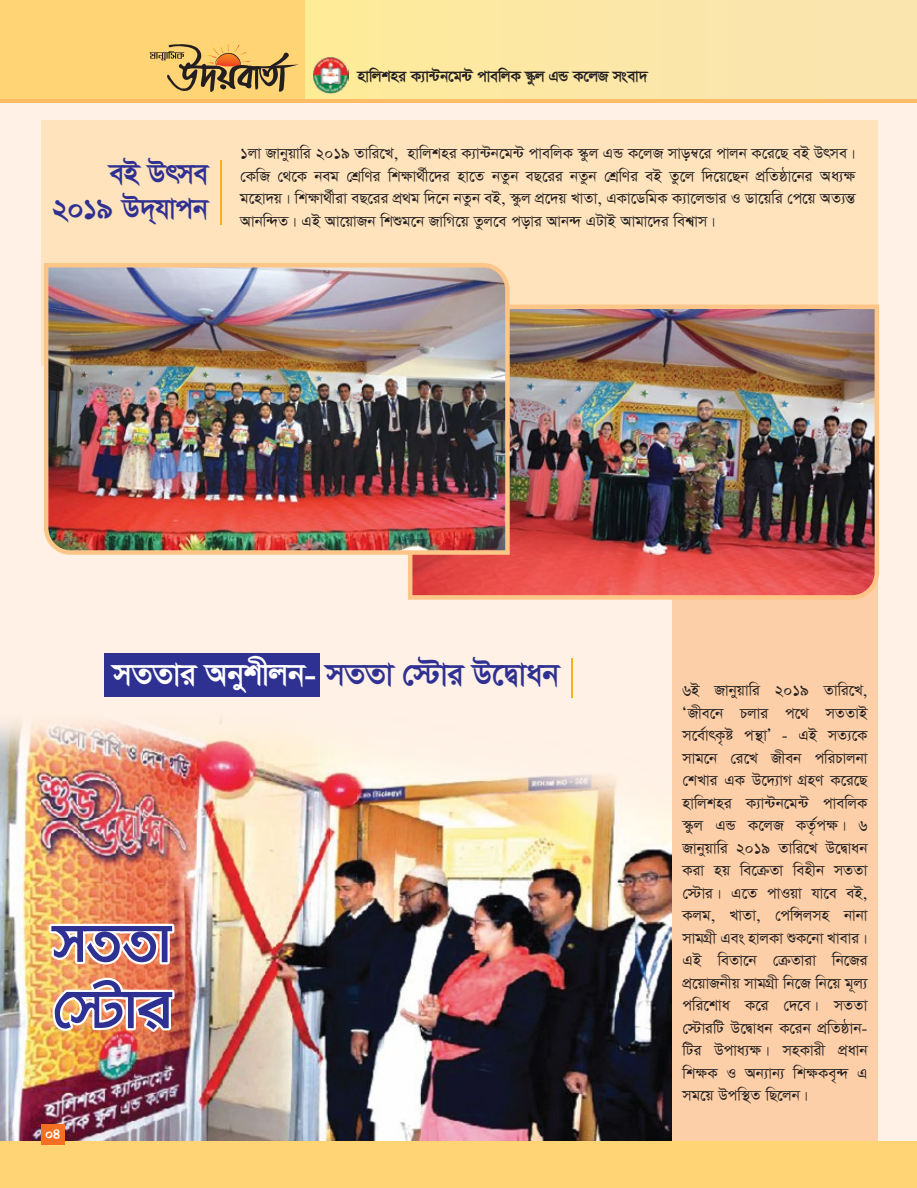
<style>
.page{position:relative;width:917px;height:1188px;background:#fff}
.page>*{position:absolute;margin:0;border:0;box-sizing:border-box;transform-origin:0 0}
.t1{font:700 36.6px "Sutonny MJ";color:#2e3092}
.t2{font:700 33px/35.5px "Sutonny MJ";color:#2e3092;text-align:right}
.t3{font:18px/22.5px "Sutonny MJ";color:#231f20}
.t4{font:700 18px "Sutonny MJ";color:#231f20}
.t5{font:700 16.5px "Sutonny MJ";color:#fff}
.s1{color:#fff}
</style>
<div class="page">
<div style="left:0;top:0;width:916px;height:1188px;background:#fff1e6"></div>
<div style="left:41px;top:120px;width:836px;height:246px;background:#ffe3bd"></div>
<hr style="left:220px;top:160px;width:2px;height:65px;background:#fcaf17">
<img style="left:0;top:720px;width:672px;height:421px">
<div style="left:672px;top:573px;width:205px;height:615px;background:#fdcfa8"></div>
<div style="left:104px;top:653px;width:216px;height:43px;background:#2e3092"></div>
<img style="left:47px;top:922px;width:129px;height:45px">
<img style="left:50px;top:975px;width:138px;height:61px">
<hr style="left:571px;top:658px;width:1px;height:40px;background:#fcaf17">
<img style="left:408px;top:302px;width:472px;height:300px">
<img style="left:44px;top:263px;width:468px;height:294px">
<svg style="left:0;top:98px;width:916px;height:4px;fill:#fdbc65"></svg>
<div style="left:0;top:1141px;width:916px;height:47px;background:#ffd475"></div>
<div style="left:41px;top:1124px;width:23px;height:20px;background:#f36f21"></div>
<div style="left:0;top:0;width:916px;height:98px;background:linear-gradient(to bottom,#fce8a5,#fbe7a6)"></div>
<div style="left:0;top:0;width:304px;height:98px;background:#ffd475"></div>
<img style="left:312px;top:57px;width:36px;height:36px">
<svg style="left:149px;top:44px;width:150px;height:48px"></svg>
<h2 class="t2" style="left:52px;top:157px;width:157px">EB DRME<br>2019 D`&amp;HVCB</h2>
<p class="t4" style="left:357px;top:67px;width:291px">NVWJKNI K¨V›UB‡G›U CVEWJK ¯‹ZJ GÛ K‡JR MSEV`</p>
<p class="t3" style="left:240px;top:143px;width:626px">1JV RVBYQVWI 2019 ZVWI‡L, NVWJKNI K¨V›UB‡G›U CVEWJK ¯‹ZJ GÛ K‡JR MVO¤^‡I CVJB K‡I‡Q EB DRME| †KWR †_‡K BEG †KÖWYI WKŸV_©X‡`I NV‡Z BZZB EQ‡II BZZB †KÖWYI EB ZZ‡J W`‡Q‡QB CÖWZÔV‡BI AA¨Ÿ G‡NV`Q| WKŸV_©XIV EQ‡II CÖ_G W`‡B BZZB EB, ¯‹ZJ CÖ‡`Q LVZV, GKV‡WWGK K¨V‡JÛVI I WV‡QWI †C‡Q AZ¨ŠÍ AVBW›`Z| GB AV‡QVRB WKÏG‡B RVWM‡Q ZZJ‡E COVI AVB›` GUVB AVGV‡`I WEK^VM|</p>
<h1 class="t1" style="left:114px;top:654px;width:446px"><span class="s1">MZZVI ABYKXJB-</span> MZZV †÷VI D‡ØVAB</h1>
<p class="t5" style="left:45px;top:1124px;width:16px">04</p>
<p class="t3" style="left:682px;top:680px;width:186px;text-align:justify">6B RVBYQVWI 2019 ZVWI‡L, ÔRXE‡B PJVI C‡_ MZZVB M‡E©VRK…Ó CŠ’VÕ - GB MZ¨‡K MVG‡B †I‡L RXEB CWIPVJBV †KLVI GK D‡`¨VM MÖNY K‡I‡Q NVWJKNI K¨V›UB‡G›U CVEWJK ¯‹ZJ GÛ K‡JR KZ…©CŸ| 6<br>RVBYQVWI 2019 ZVWI‡L D‡ØVAB KIV NQ WE‡ΜZV WENXB MZZV †÷VI| G‡Z CVIQV HV‡E EB, KJG, LVZV, †CWÝJMN BVBV MVGMÖX GES NVJKV ÏK‡BV LVEVI| GB WEZV‡B †ΜZVIV WB‡RI CÖ‡QVRBXQ MVGMÖX WB‡R WB‡Q G~J¨ CWI‡KVA K‡I †`‡E| MZZV †÷VIWU D‡ØVAB K‡IB CÖWZÔVB-WUI DCVA¨Ÿ| MNKVIX CÖAVB WKŸK I AB¨VB¨ WKŸKE„›` G MG‡Q DCW¯’Z WQ‡JB|</p>
</div>
